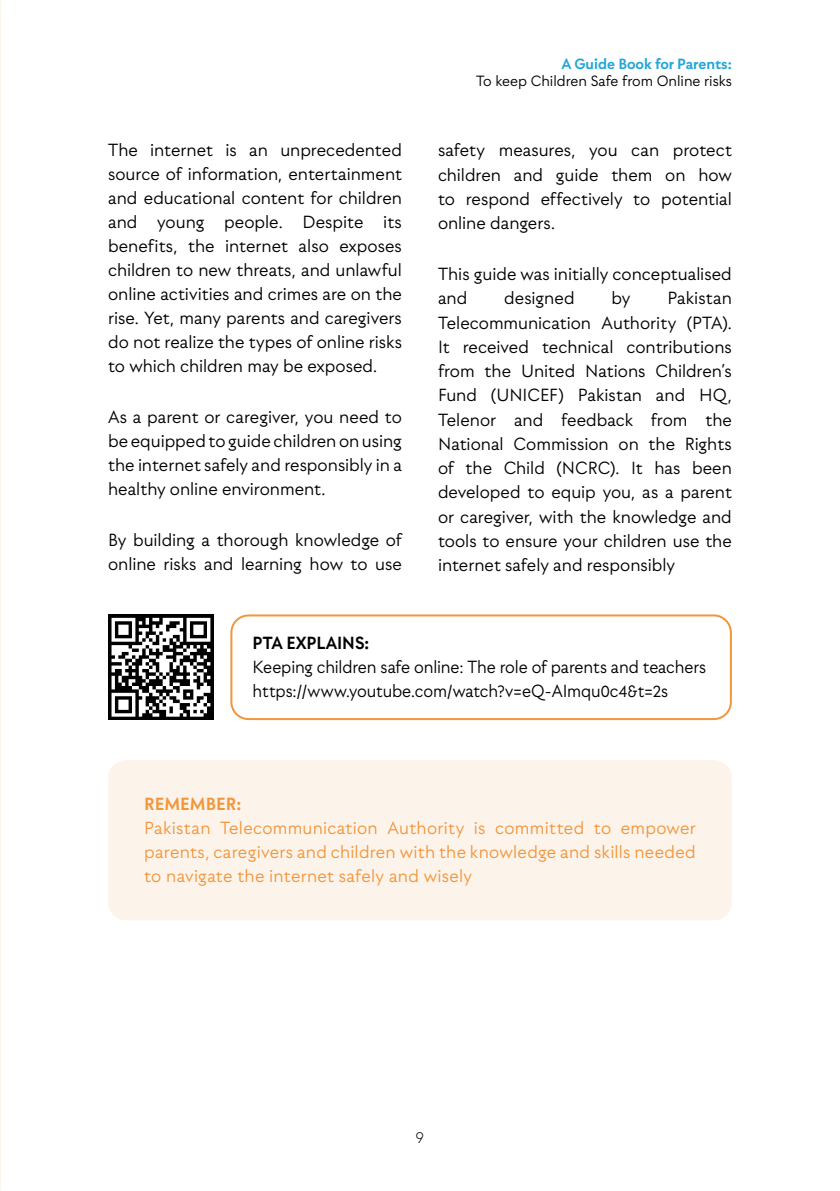
<style>
.page{position:relative;width:840px;height:1191px;background:#fff}
.page>*{position:absolute;margin:0;border:0;box-sizing:border-box;transform-origin:0 0}
.t1{font:19px/24.2px "Utily";color:#000;text-align:justify}
.t2{font:19px/24px "Utily";letter-spacing:.015em;color:#f2963b;text-align:justify}
.t3{font:19px/24px "Utily";color:#000;scale:.96 1}
.t4{font:700 19px "Utily";color:#000;scale:.96 1}
.t5{font:700 19px "Utily";letter-spacing:.005em;color:#f2963b}
.t6{font:300 18px "Utily";color:#000}
.t7{font:16px "Utily";color:#000}
.t8{font:700 16px "Utily";color:#24a6d8}
</style>
<div class="page">
<div style="left:108px;top:760px;width:623px;height:160px;background:#fcf4eb;border-radius:18px"></div>
<div style="left:230px;top:614px;width:501px;height:106px;border:2px solid #f2963b;border-radius:17px"></div>
<svg style="left:108px;top:614px;width:106px;height:106px;background:#0c0c0c"></svg>
<svg style="left:111px;top:618px;width:99px;height:98px"></svg>
<p class="t1" style="left:108px;top:138px;width:295px">The internet is an unprecedented source of information, entertainment and educational content for children and young people. Despite its benefits, the internet also exposes children to new threats, and unlawful online activities and crimes are on the rise. Yet, many parents and caregivers do not realize the types of online risks to which children may be exposed.</p>
<p class="t1" style="left:108px;top:405px;width:295px">As a parent or caregiver, you need to be equipped to guide children on using the internet safely and responsibly in a healthy online environment.</p>
<p class="t1" style="left:108px;top:528px;width:295px">By building a thorough knowledge of online risks and learning how to use</p>
<p class="t8" style="left:561px;top:54px;width:172px">A Guide Book for Parents:</p>
<p class="t7" style="left:476px;top:71px;width:257px">To keep Children Safe from Online risks</p>
<p class="t1" style="left:438px;top:138px;width:295px">safety measures, you can protect children and guide them on how to respond effectively to potential online dangers.</p>
<p class="t1" style="left:438px;top:261px;width:295px">This guide was initially conceptualised and</p>
<p class="t1" style="left:438px;top:286px;width:295px;text-indent:229px">Pakistan Telecommunication Authority (PTA).<br>It received technical contributions from the United Nations Children’s Fund (UNICEF) Pakistan and HQ, Telenor and feedback from the National Commission on the Rights of the Child (NCRC). It has been developed to equip you, as a parent or caregiver, with the knowledge and tools to ensure your children use the internet safely and responsibly</p>
<p class="t1" style="left:504px;top:286px;width:72px">designed</p>
<p class="t1" style="left:611px;top:286px;width:20px">by</p>
<p class="t4" style="left:252px;top:632px;width:123px">PTA EXPLAINS:</p>
<p class="t3" style="left:252px;top:655px;width:473px">Keeping children safe online: The role of parents and teachers https://www.youtube.com/watch?v=eQ-AImqu0c4&amp;t=2s</p>
<p class="t5" style="left:144px;top:793px;width:99px">REMEMBER:</p>
<p class="t2" style="left:144px;top:815px;width:553px">Pakistan Telecommunication Authority is committed to empower parents, caregivers and children with the knowledge and skills needed to navigate the internet safely and wisely</p>
<p class="t6" style="left:415px;top:1126px;width:10px">9</p>
</div>
